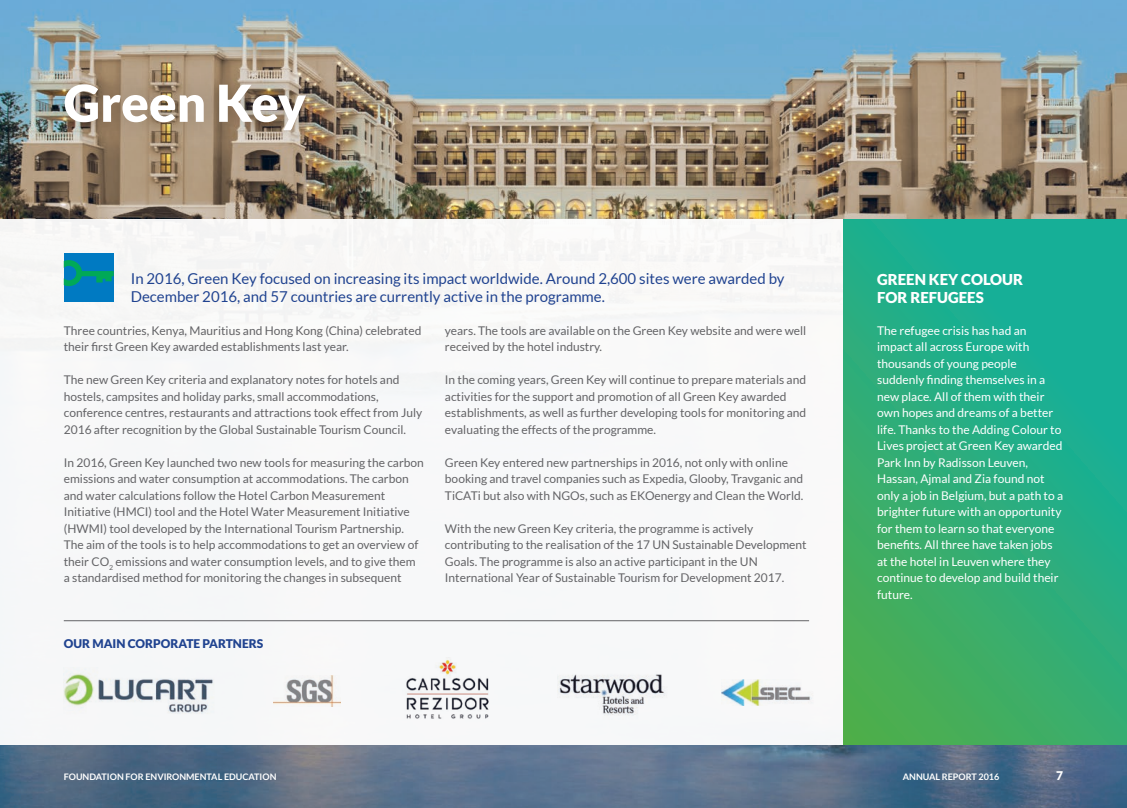
<style>
.page{position:relative;width:1127px;height:808px;background:#fff}
.page>*{position:absolute;margin:0;border:0;box-sizing:border-box;transform-origin:0 0}
.t1{font:900 51px "Lato";color:#fff}
.t2{font:15px/18px "Lato";color:#204390}
.t3{font:900 15px/18px "Lato";color:#fff}
.t4{font:12px/16.5px "Lato";color:#636366}
.t5{font:12px/16.5px "Lato";color:#fff}
.t6{font:900 12px "Lato";color:#204390}
.t7{font:900 12px "Lato";color:#fff}
.t8{font:700 9px "Lato";color:#fff}
</style>
<div class="page">
<img style="left:0;top:0;width:1127px;height:808px">
<div style="left:0;top:219px;width:877px;height:525px;background:#f7f8f9"></div>
<svg style="left:843px;top:219px;width:284px;height:525px;background:#2bae7c"></svg>
<div style="left:42px;top:61px;width:285px;height:92px;background:#231f20;opacity:.2"></div>
<img style="left:64px;top:673px;width:150px;height:41px">
<img style="left:273px;top:675px;width:68px;height:32px">
<img style="left:406px;top:659px;width:83px;height:60px">
<img style="left:721px;top:680px;width:91px;height:25px">
<img style="left:559px;top:674px;width:106px;height:41px">
<hr style="left:64px;top:620px;width:745px;height:1px;background:#636366">
<div style="left:64px;top:253px;width:50px;height:49px;background:#007ac2"></div>
<svg style="left:64px;top:260px;width:50px;height:26px"></svg>
<h1 class="t1" style="left:64px;top:73px;width:244px">Green Key</h1>
<p class="t2" style="left:131px;top:270px;width:655px">In 2016, Green Key focused on increasing its impact worldwide. Around 2,600 sites were awarded by<br>December 2016, and 57 countries are currently active in the programme.</p>
<p class="t4" style="left:64px;top:322px;width:359px">Three countries, Kenya, Mauritius and Hong Kong (China) celebrated their first Green Key awarded establishments last year.</p>
<p class="t4" style="left:64px;top:371px;width:360px">The new Green Key criteria and explanatory notes for hotels and hostels, campsites and holiday parks, small accommodations, conference centres, restaurants and attractions took effect from July 2016 after recognition by the Global Sustainable Tourism Council.</p>
<p class="t4" style="left:64px;top:454px;width:362px">In 2016, Green Key launched two new tools for measuring the carbon emissions and water consumption at accommodations. The carbon and water calculations follow the Hotel Carbon Measurement Initiative (HMCI) tool and the Hotel Water Measurement Initiative (HWMI) tool developed by the International Tourism Partnership.<br>The aim of the tools is to help accommodations to get an overview of their CO<sub>2</sub> emissions and water consumption levels, and to give them a standardised method for monitoring the changes in subsequent</p>
<p class="t4" style="left:445px;top:322px;width:363px">years. The tools are available on the Green Key website and were well received by the hotel industry.</p>
<p class="t4" style="left:445px;top:371px;width:363px">In the coming years, Green Key will continue to prepare materials and activities for the support and promotion of all Green Key awarded establishments, as well as further developing tools for monitoring and evaluating the effects of the programme.</p>
<p class="t4" style="left:445px;top:454px;width:360px">Green Key entered new partnerships in 2016, not only with online booking and travel companies such as Expedia, Glooby, Travganic and<br>TiCATi but also with NGOs, such as EKOenergy and Clean the World.</p>
<p class="t4" style="left:445px;top:520px;width:363px">With the new Green Key criteria, the programme is actively contributing to the realisation of the 17 UN Sustainable Development Goals. The programme is also an active participant in the UN International Year of Sustainable Tourism for Development 2017.</p>
<p class="t6" style="left:64px;top:637px;width:201px">OUR MAIN CORPORATE PARTNERS</p>
<p class="t3" style="left:877px;top:270px;width:147px">GREEN KEY COLOUR<br>FOR REFUGEES</p>
<p class="t5" style="left:877px;top:322px;width:188px">The refugee crisis has had an impact all across Europe with thousands of young people suddenly finding themselves in a new place. All of them with their own hopes and dreams of a better life. Thanks to the Adding Colour to<br>Lives project at Green Key awarded<br>Park Inn by Radisson Leuven,<br>Hassan, Ajmal and Zia found not only a job in Belgium, but a path to a brighter future with an opportunity for them to learn so that everyone benefits. All three have taken jobs at the hotel in Leuven where they continue to develop and build their future.</p>
<p class="t8" style="left:64px;top:771px;width:214px">FOUNDATION FOR ENVIRONMENTAL EDUCATION</p>
<p class="t8" style="left:903px;top:771px;width:98px">ANNUAL REPORT 2016</p>
<p class="t7" style="left:1056px;top:769px;width:8px">7</p>
</div>
